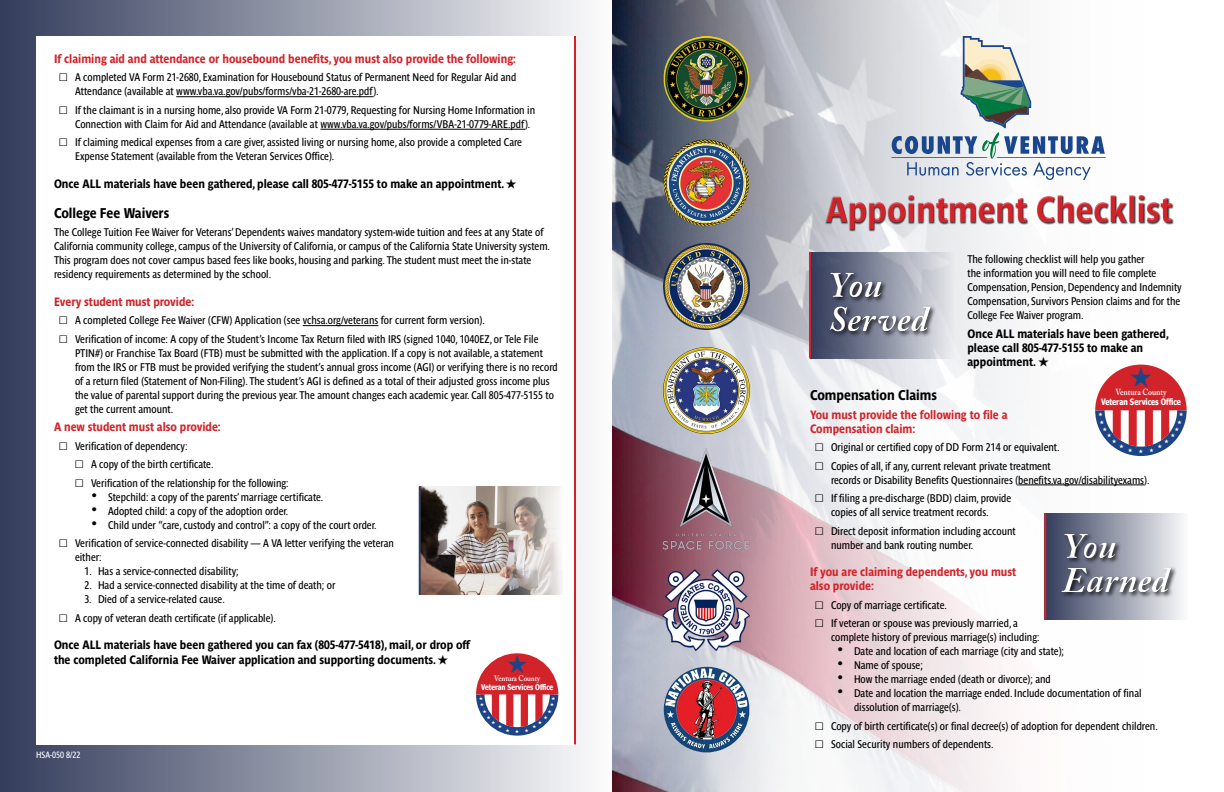
<style>
.page{position:relative;width:1224px;height:792px;background:#fff}
.page>*{position:absolute;margin:0;border:0;box-sizing:border-box;transform-origin:0 0}
.t1{font:700 36px "Parisine Std Narr";color:#d2232a}
.t2{font:italic 700 36px/34px "Adobe Caslon Pro";color:#fff}
.t3{font:700 14px "Parisine Std Narr";color:#000}
.t4{font:700 12px/14.2px "Parisine Std Narr";color:#000}
.t5{font:700 12px/14px "Parisine Std Narr";color:#d2232a}
.t6{font:11px/14px "Parisine Std Narr";color:#000}
.t7{font:9px "Parisine Std Narr";color:#fff}
.t8{font:700 8.8px "Nina";color:#fff;scale:.9 1}
.t9{font:600 8.8px "Adobe Caslon Pro";letter-spacing:-.01em;color:#fff;scale:.9 1}
.t10{font:700 7.9px "Nina";color:#fff;scale:.9 1}
.t11{font:600 7.9px "Adobe Caslon Pro";letter-spacing:-.01em;color:#fff;scale:.9 1}
.s1{font-family:"Arial";font-size:16px}
</style>
<div class="page">
<img style="left:612px;top:0;width:533px;height:792px">
<hr style="left:1018px;top:484px;width:126px;height:1px;background:#000">
<div style="left:825px;top:195px;width:349px;height:36px;background:#000;opacity:.75"></div>
<div style="left:825px;top:195px;width:347px;height:35px;background:#fff;opacity:.75"></div>
<div style="left:825px;top:196px;width:347px;height:34px;background:#000;opacity:.75"></div>
<div style="left:810px;top:252px;width:144px;height:107px;background:linear-gradient(to right,#2c3656,#eaebee)"></div>
<div style="left:828px;top:271px;width:109px;height:67px;background:#000;opacity:.75"></div>
<div style="left:829px;top:273px;width:102px;height:59px;background:#000;opacity:.75"></div>
<hr style="left:809px;top:252px;width:2px;height:107px;background:#d2232a">
<div style="left:1044px;top:513px;width:144px;height:107px;background:linear-gradient(to right,#353b5a,#f9fafb)"></div>
<div style="left:1060px;top:533px;width:117px;height:66px;background:#000;opacity:.75"></div>
<div style="left:1061px;top:534px;width:111px;height:59px;background:#000;opacity:.75"></div>
<hr style="left:1044px;top:513px;width:2px;height:107px;background:#d2232a">
<div style="left:0;top:0;width:612px;height:792px;background:linear-gradient(to right,#37405f,#fdfdfd)"></div>
<div style="left:36px;top:36px;width:540px;height:708px;background:#fff"></div>
<hr style="left:574px;top:36px;width:2px;height:708px;background:#d2232a">
<hr style="left:176px;top:96px;width:197px;height:1px;background:#000">
<hr style="left:320px;top:129px;width:205px;height:1px;background:#000">
<hr style="left:303px;top:325px;width:75px;height:1px;background:#000">
<img style="left:421px;top:487px;width:141px;height:108px">
<hr style="left:419px;top:487px;width:2px;height:108px;background:#343d5c">
<svg style="left:892px;top:36px;width:213px;height:144px"></svg>
<img style="left:663px;top:449px;width:87px;height:101px">
<img style="left:663px;top:569px;width:87px;height:82px">
<img style="left:664px;top:36px;width:85px;height:85px">
<img style="left:664px;top:244px;width:85px;height:85px">
<img style="left:664px;top:140px;width:85px;height:86px">
<img style="left:664px;top:348px;width:85px;height:85px">
<img style="left:664px;top:667px;width:85px;height:85px">
<svg style="left:1039px;top:357px;width:10px;height:10px"></svg>
<svg style="left:1090px;top:360px;width:97px;height:101px"></svg>
<svg style="left:476px;top:653px;width:83px;height:83px"></svg>
<p class="t5" style="left:54px;top:52px;width:464px">If claiming aid and attendance or housebound benefits, you must also provide the following:</p>
<p class="t6" style="left:75px;top:70px;width:443px;text-indent:-16px"><span class="s1">□</span> A completed VA Form 21-2680, Examination for Housebound Status of Permanent Need for Regular Aid and<br>Attendance (available at www.vba.va.gov/pubs/forms/vba-21-2680-are.pdf).</p>
<p class="t6" style="left:75px;top:103px;width:462px;text-indent:-16px"><span class="s1">□</span> If the claimant is in a nursing home, also provide VA Form 21-0779, Requesting for Nursing Home Information in<br>Connection with Claim for Aid and Attendance (available at www.vba.va.gov/pubs/forms/VBA-21-0779-ARE.pdf).</p>
<p class="t6" style="left:75px;top:135px;width:449px;text-indent:-16px"><span class="s1">□</span> If claiming medical expenses from a care giver, assisted living or nursing home, also provide a completed Care<br>Expense Statement (available from the Veteran Services Office).</p>
<p class="t4" style="left:54px;top:177px;width:452px">Once ALL materials have been gathered, please call 805-477-5155 to make an appointment.</p>
<p class="t3" style="left:54px;top:205px;width:117px">College Fee Waivers</p>
<p class="t6" style="left:54px;top:225px;width:498px">The College Tuition Fee Waiver for Veterans’ Dependents waives mandatory system-wide tuition and fees at any State of California community college, campus of the University of California, or campus of the California State University system.<br>This program does not cover campus based fees like books, housing and parking. The student must meet the in-state residency requirements as determined by the school.</p>
<p class="t5" style="left:54px;top:294px;width:142px">Every student must provide:</p>
<p class="t6" style="left:58px;top:313px;width:428px"><span class="s1">□</span> A completed College Fee Waiver (CFW) Application (see vchsa.org/veterans for current form version).</p>
<p class="t6" style="left:75px;top:332px;width:484px;text-indent:-16px"><span class="s1">□</span> Verification of income: A copy of the Student’s Income Tax Return filed with IRS (signed 1040, 1040EZ, or Tele File PTIN#) or Franchise Tax Board (FTB) must be submitted with the application. If a copy is not available, a statement from the IRS or FTB must be provided verifying the student’s annual gross income (AGI) or verifying there is no record of a return filed (Statement of Non-Filing). The student’s AGI is defined as a total of their adjusted gross income plus the value of parental support during the previous year. The amount changes each academic year. Call 805-477-5155 to get the current amount.</p>
<p class="t5" style="left:54px;top:420px;width:168px">A new student must also provide:</p>
<p class="t6" style="left:58px;top:439px;width:131px"><span class="s1">□</span> Verification of dependency:</p>
<p class="t6" style="left:74px;top:457px;width:141px"><span class="s1">□</span> A copy of the birth certificate.</p>
<p class="t6" style="left:74px;top:476px;width:216px"><span class="s1">□</span> Verification of the relationship for the following:</p>
<p class="t6" style="left:92px;top:490px;width:233px"><span class="s1">•</span> Stepchild: a copy of the parents’ marriage certificate.</p>
<p class="t6" style="left:92px;top:504px;width:198px"><span class="s1">•</span> Adopted child: a copy of the adoption order.</p>
<p class="t6" style="left:92px;top:518px;width:287px"><span class="s1">•</span> Child under “care, custody and control”: a copy of the court order.</p>
<p class="t6" style="left:75px;top:536px;width:321px;text-indent:-16px"><span class="s1">□</span> Verification of service-connected disability — A VA letter verifying the veteran either:</p>
<p class="t6" style="left:84px;top:564px;width:156px">1. Has a service-connected disability;</p>
<p class="t6" style="left:84px;top:578px;width:253px">2. Had a service-connected disability at the time of death; or</p>
<p class="t6" style="left:84px;top:592px;width:142px">3. Died of a service-related cause.</p>
<p class="t6" style="left:58px;top:611px;width:219px"><span class="s1">□</span> A copy of veteran death certificate (if applicable).</p>
<p class="t4" style="left:54px;top:638px;width:418px">Once ALL materials have been gathered you can fax (805-477-5418), mail, or drop off the completed California Fee Waiver application and supporting documents.</p>
<p class="t7" style="left:36px;top:750px;width:46px">HSA-050 8/22</p>
<p class="t11" style="left:494px;top:673px;width:53px">Ventura County</p>
<p class="t10" style="left:481px;top:682px;width:81px">Veteran Services Office</p>
<h1 class="t1" style="left:826px;top:189px;width:348px">Appointment Checklist</h1>
<h1 class="t2" style="left:828px;top:268px;width:102px">You<br>Served</h1>
<p class="t6" style="left:968px;top:252px;width:216px">The following checklist will help you gather<br>the information you will need to file complete Compensation, Pension, Dependency and Indemnity Compensation, Survivors Pension claims and for the College Fee Waiver program.</p>
<p class="t4" style="left:968px;top:326px;width:203px">Once ALL materials have been gathered, please call 805-477-5155 to make an appointment.</p>
<p class="t9" style="left:1115px;top:387px;width:58px">Ventura County</p>
<p class="t8" style="left:1101px;top:396px;width:90px">Veteran Services Office</p>
<p class="t3" style="left:810px;top:387px;width:128px">Compensation Claims</p>
<p class="t5" style="left:810px;top:407px;width:199px">You must provide the following to file a<br>Compensation claim:</p>
<p class="t6" style="left:814px;top:440px;width:247px"><span class="s1">□</span> Original or certified copy of DD Form 214 or equivalent.</p>
<p class="t6" style="left:831px;top:459px;width:320px;text-indent:-16px"><span class="s1">□</span> Copies of all, if any, current relevant private treatment<br>records or Disability Benefits Questionnaires (benefits.va.gov/disabilityexams).</p>
<p class="t6" style="left:814px;top:491px;width:198px;text-align:center"><span class="s1">□</span> If filing a pre-discharge (BDD) claim, provide copies of all service treatment records.</p>
<p class="t6" style="left:831px;top:524px;width:186px;text-indent:-16px"><span class="s1">□</span> Direct deposit information including account number and bank routing number.</p>
<p class="t5" style="left:810px;top:565px;width:208px">If you are claiming dependents, you must also provide:</p>
<p class="t6" style="left:814px;top:598px;width:134px"><span class="s1">□</span> Copy of marriage certificate.</p>
<p class="t6" style="left:831px;top:616px;width:210px;text-indent:-16px"><span class="s1">□</span> If veteran or spouse was previously married, a complete history of previous marriage(s) including:</p>
<p class="t6" style="left:838px;top:644px;width:228px"><span class="s1">•</span> Date and location of each marriage (city and state);</p>
<p class="t6" style="left:838px;top:658px;width:87px"><span class="s1">•</span> Name of spouse;</p>
<p class="t6" style="left:838px;top:672px;width:215px"><span class="s1">•</span> How the marriage ended (death or divorce); and</p>
<p class="t6" style="left:854px;top:686px;width:289px;text-indent:-16px"><span class="s1">•</span> Date and location the marriage ended. Include documentation of final dissolution of marriage(s).</p>
<p class="t6" style="left:814px;top:719px;width:345px"><span class="s1">□</span> Copy of birth certificate(s) or final decree(s) of adoption for dependent children.</p>
<p class="t6" style="left:814px;top:737px;width:181px"><span class="s1">□</span> Social Security numbers of dependents.</p>
<h1 class="t2" style="left:1062px;top:529px;width:108px">You<br>Earned</h1>
</div>
